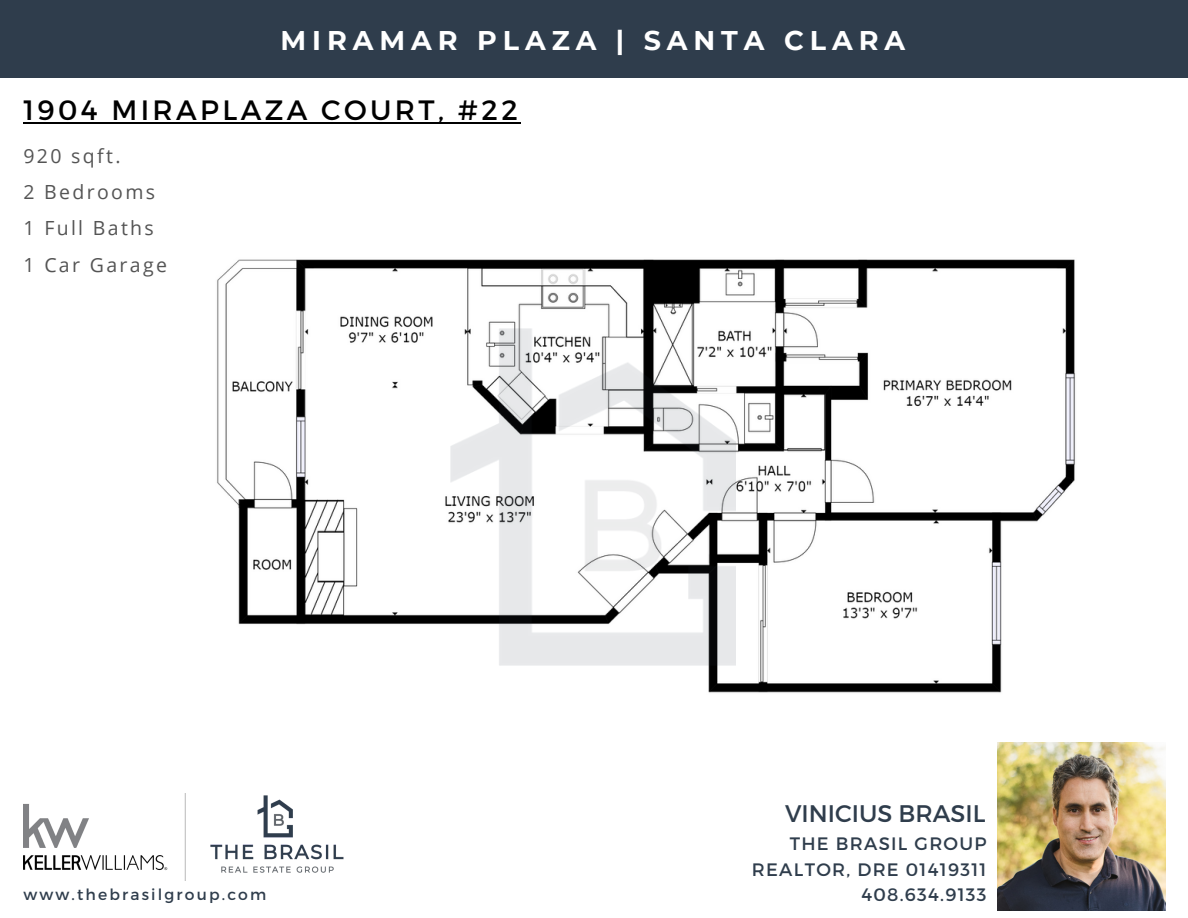
<style>
.page{position:relative;width:1188px;height:918px;background:#fff}
.page>*{position:absolute;margin:0;border:0;box-sizing:border-box;transform-origin:0 0}
.t1{font:28.05px "Montserrat";letter-spacing:.12em;color:#000}
.t2{font:700 27px "Montserrat";letter-spacing:.22em;color:#fff}
.t3{font:24px "Montserrat";color:#2f3d4c}
.t4{font:19.5px "Open Sans";letter-spacing:.12em;color:#545454}
.t5{font:18px "Montserrat";letter-spacing:.07em;color:#2f3d4c}
.t6{font:15.6px "Montserrat";letter-spacing:.14em;color:#2f3d4c}
</style>
<div class="page">
<div style="left:0;top:0;width:1188px;height:78px;background:#2f3d4c"></div>
<img style="left:217px;top:259px;width:858px;height:434px">
<img style="left:450px;top:329px;width:285px;height:336px">
<img style="left:997px;top:742px;width:168px;height:168px">
<img style="left:23px;top:794px;width:321px;height:86px">
<hr style="left:23px;top:122px;width:498px;height:2px;background:#000">
<p class="t2" style="left:281px;top:23px;width:626px">MIRAMAR PLAZA | SANTA CLARA</p>
<p class="t1" style="left:23px;top:91px;width:496px">1904 MIRAPLAZA COURT, #22</p>
<p class="t4" style="left:23px;top:142px;width:99px">920 sqft.</p>
<p class="t4" style="left:23px;top:178px;width:133px">2 Bedrooms</p>
<p class="t4" style="left:23px;top:215px;width:132px">1 Full Baths</p>
<p class="t4" style="left:23px;top:251px;width:145px">1 Car Garage</p>
<p class="t6" style="left:23px;top:884px;width:244px">www.thebrasilgroup.com</p>
<p class="t3" style="left:785px;top:798px;width:202px">VINICIUS BRASIL</p>
<p class="t5" style="left:790px;top:832px;width:198px">THE BRASIL GROUP</p>
<p class="t5" style="left:752px;top:858px;width:236px">REALTOR, DRE 01419311</p>
<p class="t5" style="left:861px;top:883px;width:127px">408.634.9133</p>
</div>
